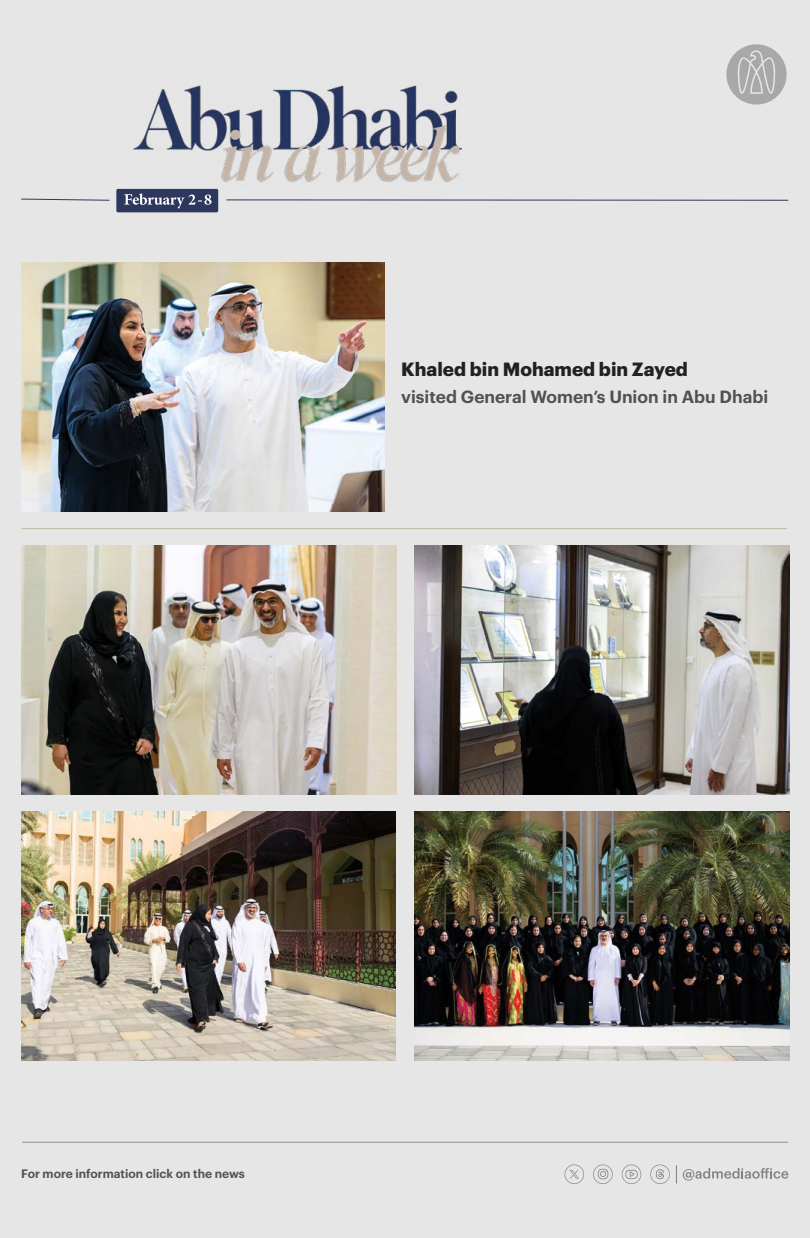
<style>
.page{position:relative;width:810px;height:1238px;background:#e5e6e5}
.page>*{position:absolute;margin:0;border:0;box-sizing:border-box;transform-origin:0 0}
.t1{font:700 18.75px "Graphik";color:#212121}
.t2{font:600 17.25px "Graphik";color:#515151}
.t3{font:600 12px "Graphik";color:#515151}
</style>
<div class="page">
<svg style="left:726px;top:44px;width:61px;height:61px"></svg>
<div style="left:116px;top:189px;width:102px;height:23px;background:#2e385e;border-radius:2px"></div>
<svg style="left:226px;top:199px;width:563px;height:2px"></svg>
<img style="left:134px;top:85px;width:328px;height:98px">
<svg style="left:21px;top:198px;width:89px;height:3px"></svg>
<hr style="left:21px;top:528px;width:766px;height:1px;background:#a09267">
<img style="left:21px;top:263px;width:363px;height:248px">
<img style="left:415px;top:811px;width:374px;height:249px">
<img style="left:21px;top:811px;width:375px;height:249px">
<img style="left:415px;top:545px;width:374px;height:249px">
<img style="left:22px;top:545px;width:375px;height:249px">
<hr style="left:22px;top:1141px;width:766px;height:1px;background:#2e385f">
<svg style="left:622px;top:1164px;width:19px;height:20px"></svg>
<svg style="left:683px;top:1168px;width:105px;height:12px"></svg>
<svg style="left:650px;top:1164px;width:20px;height:20px"></svg>
<svg style="left:565px;top:1164px;width:19px;height:20px"></svg>
<svg style="left:593px;top:1164px;width:20px;height:20px"></svg>
<svg style="left:676px;top:1165px;width:1px;height:18px"></svg>
<svg style="left:124px;top:193px;width:88px;height:15px"></svg>
<p class="t1" style="left:401px;top:355px;width:288px">Khaled bin Mohamed bin Zayed</p>
<p class="t2" style="left:401px;top:383px;width:369px">visited General Women s’ Union in Abu Dhabi</p>
<p class="t3" style="left:21px;top:1164px;width:225px">For more information click on the news</p>
</div>
